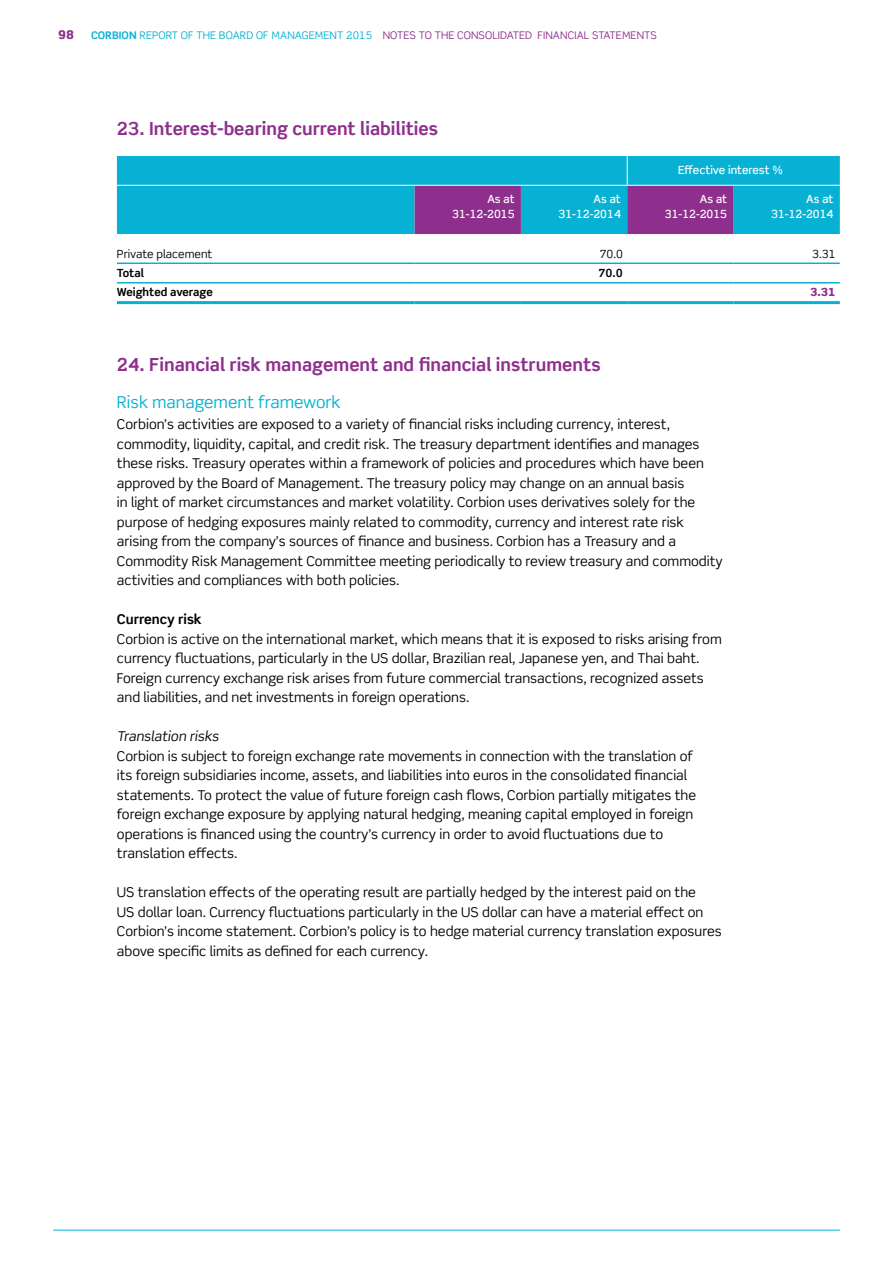
<style>
.page{position:relative;width:893px;height:1263px;background:#fff}
.page>*{position:absolute;margin:0;border:0;box-sizing:border-box;transform-origin:0 0}
.t1{font:700 18px "Scene Std";color:#8e2f8d}
.t2{font:16.5px "Scene Std";color:#07b1d3}
.t3{font:13.5px/19.5px "Scene Std";color:#000}
.t4{font:italic 13.5px "Scene Std";color:#000}
.t5{font:700 13.5px "Scene Std";color:#000}
.t6{font:900 12px "Scene Std";color:#8e2f8d}
.t7{font:500 11.25px/15px "Scene Std";color:#fff;text-align:right}
.t8{font:11.25px "Scene Std";color:#000}
.t9{font:700 11.25px "Scene Std";color:#000}
.t10{font:900 11.25px "Scene Std";color:#8e2f8d}
.t11{font:10.5px "Scene Std";letter-spacing:.01em;color:#07b1d3}
.t12{font:10.5px "Scene Std";letter-spacing:.01em;color:#8e2f8d}
.s1{font-weight:700}
.s2{color:#8e2f8d}
</style>
<div class="page">
<hr style="left:53px;top:1230px;width:787px;height:1px;background:#07b1d3">
<div style="left:117px;top:156px;width:723px;height:78px;background:#07b1d3"></div>
<svg style="left:415px;top:186px;width:318px;height:48px;background:#615aa4"></svg>
<svg style="left:117px;top:304px;width:723px;height:1px"></svg>
<hr style="left:117px;top:301px;width:298px;height:3px;background:#07b1d3">
<hr style="left:415px;top:301px;width:106px;height:3px;background:#07b1d3">
<hr style="left:521px;top:301px;width:106px;height:3px;background:#07b1d3">
<hr style="left:627px;top:301px;width:106px;height:3px;background:#07b1d3">
<hr style="left:733px;top:301px;width:107px;height:3px;background:#07b1d3">
<hr style="left:628px;top:185px;width:105px;height:1px;background:#fff">
<hr style="left:733px;top:185px;width:107px;height:1px;background:#fff">
<hr style="left:117px;top:185px;width:298px;height:1px;background:#fff">
<hr style="left:415px;top:185px;width:106px;height:1px;background:#fff">
<hr style="left:521px;top:185px;width:106px;height:1px;background:#fff">
<hr style="left:627px;top:156px;width:1px;height:30px;background:#fff">
<hr style="left:117px;top:263px;width:298px;height:1px;background:#07b1d3">
<hr style="left:415px;top:263px;width:106px;height:1px;background:#07b1d3">
<hr style="left:521px;top:263px;width:106px;height:1px;background:#07b1d3">
<hr style="left:627px;top:263px;width:106px;height:1px;background:#07b1d3">
<hr style="left:733px;top:263px;width:107px;height:1px;background:#07b1d3">
<hr style="left:415px;top:282px;width:106px;height:2px;background:#07b1d3">
<hr style="left:521px;top:282px;width:106px;height:2px;background:#07b1d3">
<hr style="left:117px;top:282px;width:298px;height:2px;background:#07b1d3">
<hr style="left:627px;top:282px;width:106px;height:2px;background:#07b1d3">
<hr style="left:733px;top:282px;width:107px;height:2px;background:#07b1d3">
<p class="t6" style="left:58px;top:27px;width:17px">98</p>
<p class="t11" style="left:91px;top:29px;width:307px"><span class="s1">CORBION</span> REPORT OF THE BOARD OF MANAGEMENT 2015 <span class="s2">Note</span></p>
<p class="t12" style="left:410px;top:29px;width:33px">s to the</p>
<p class="t12" style="left:457px;top:29px;width:8px">con</p>
<p class="t12" style="left:479px;top:29px;width:26px">solidated</p>
<p class="t12" style="left:538px;top:29px;width:7px">financia</p>
<p class="t12" style="left:584px;top:29px;width:22px">l statement</p>
<p class="t12" style="left:650px;top:29px;width:8px">s</p>
<h1 class="t1" style="left:117px;top:117px;width:323px">23. Interest-bearing current liabilities</h1>
<p class="t7" style="left:678px;top:162px;width:106px">Effective interest %</p>
<p class="t7" style="left:452px;top:191px;width:64px">As at<br>31-12-2015</p>
<p class="t7" style="left:559px;top:191px;width:64px">As at<br>31-12-2014</p>
<p class="t7" style="left:665px;top:191px;width:64px">As at<br>31-12-2015</p>
<p class="t7" style="left:771px;top:191px;width:64px">As at<br>31-12-2014</p>
<p class="t8" style="left:117px;top:247px;width:97px">Private placement</p>
<p class="t8" style="left:600px;top:247px;width:25px">70.0</p>
<p class="t8" style="left:812px;top:247px;width:25px">3.31</p>
<p class="t9" style="left:117px;top:266px;width:29px">Total</p>
<p class="t9" style="left:598px;top:266px;width:26px">70.0</p>
<p class="t9" style="left:117px;top:285px;width:97px">Weighted average</p>
<p class="t10" style="left:810px;top:285px;width:27px">3.31</p>
<h1 class="t1" style="left:117px;top:353px;width:485px">24. Financial risk management and financial instruments</h1>
<p class="t2" style="left:117px;top:392px;width:225px">Risk management framework</p>
<p class="t3" style="left:117px;top:414px;width:607px">Corbion’s activities are exposed to a variety of financial risks including currency, interest, commodity, liquidity, capital, and credit risk. The treasury department identifies and manages these risks. Treasury operates within a framework of policies and procedures which have been approved by the Board of Management. The treasury policy may change on an annual basis<br>in light of market circumstances and market volatility. Corbion uses derivatives solely for the purpose of hedging exposures mainly related to commodity, currency and interest rate risk arising from the company’s sources of finance and business. Corbion has a Treasury and a Commodity Risk Management Committee meeting periodically to review treasury and commodity activities and compliances with both policies.</p>
<p class="t5" style="left:117px;top:611px;width:86px">Currency risk</p>
<p class="t3" style="left:117px;top:629px;width:606px">Corbion is active on the international market, which means that it is exposed to risks arising from currency fluctuations, particularly in the US dollar, Brazilian real, Japanese yen, and Thai baht.<br>Foreign currency exchange risk arises from future commercial transactions, recognized assets and liabilities, and net investments in foreign operations.</p>
<p class="t4" style="left:117px;top:728px;width:103px">Translation risks</p>
<p class="t3" style="left:117px;top:746px;width:581px">Corbion is subject to foreign exchange rate movements in connection with the translation of its foreign subsidiaries income, assets, and liabilities into euros in the consolidated financial statements. To protect the value of future foreign cash flows, Corbion partially mitigates the foreign exchange exposure by applying natural hedging, meaning capital employed in foreign operations is financed using the country’s currency in order to avoid fluctuations due to translation effects.</p>
<p class="t3" style="left:117px;top:882px;width:606px">US translation effects of the operating result are partially hedged by the interest paid on the<br>US dollar loan. Currency fluctuations particularly in the US dollar can have a material effect on Corbion’s income statement. Corbion’s policy is to hedge material currency translation exposures above specific limits as defined for each currency.</p>
</div>
